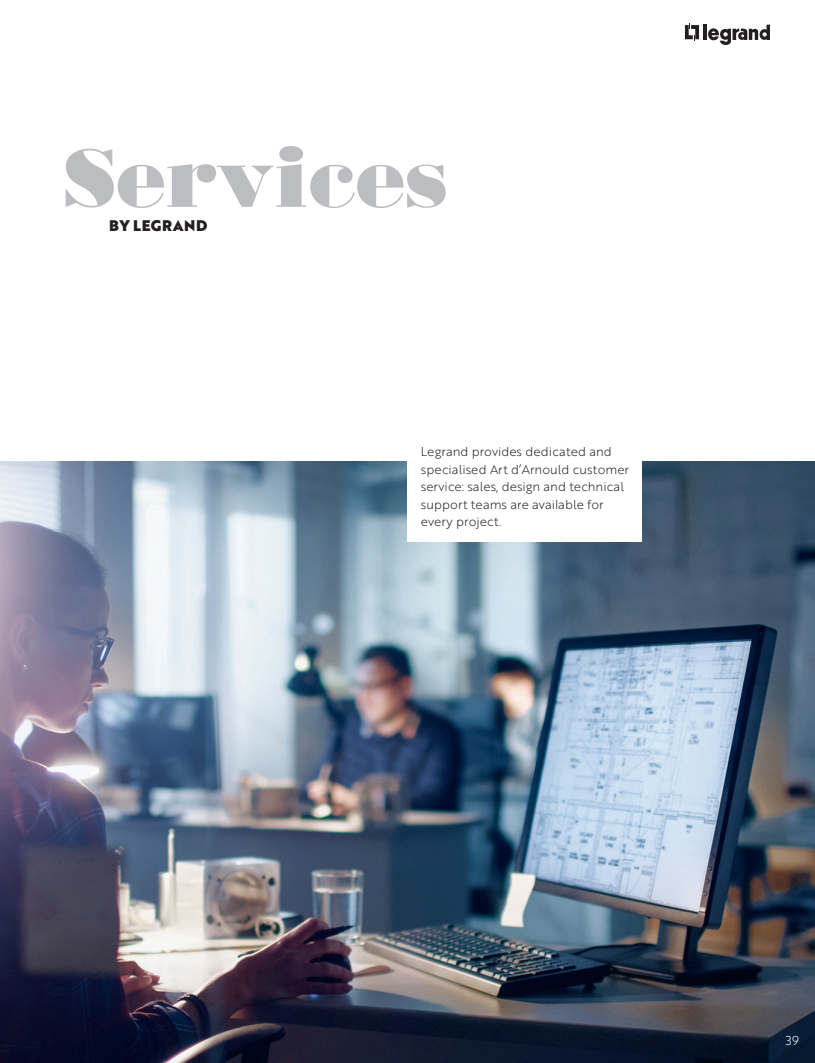
<style>
.page{position:relative;width:815px;height:1063px;background:#fff}
.page>*{position:absolute;margin:0;border:0;box-sizing:border-box;transform-origin:0 0}
.t1{font:85.12px "Bodoni Ultra FLF";color:#bcbdc0}
.t2{font:15px "Brother 1816 Black";letter-spacing:.04em;color:#231f20}
.t3{font:12.5px/17.5px "Brother 1816 Light";color:#231f20}
.t4{font:12.5px "Brother 1816 Light";color:#fff}
</style>
<div class="page">
<svg style="left:685px;top:24px;width:14px;height:16px"></svg>
<hr style="left:703px;top:25px;width:4px;height:15px;background:#231f20">
<svg style="left:708px;top:25px;width:62px;height:20px"></svg>
<img style="left:0;top:461px;width:815px;height:602px">
<div style="left:407px;top:344px;width:235px;height:198px;background:#fff"></div>
<h1 class="t1" style="left:63px;top:130px;width:385px">Services</h1>
<p class="t2" style="left:109px;top:214px;width:100px">BY LEGRAND</p>
<p class="t3" style="left:421px;top:443px;width:210px">Legrand provides dedicated and specialised Art d’Arnould customer service: sales, design and technical support teams are available for every project.</p>
<p class="t4" style="left:786px;top:1031px;width:15px">39</p>
</div>
